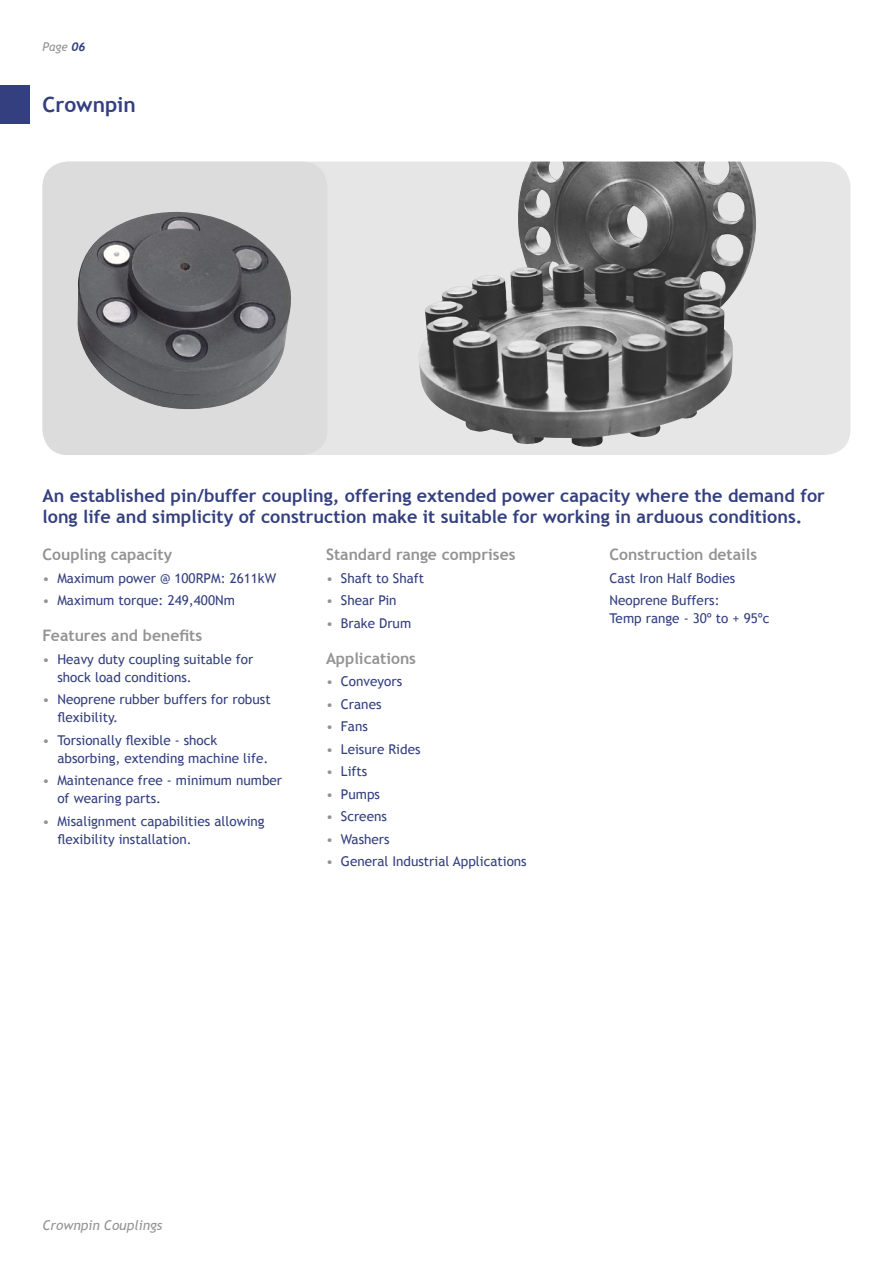
<style>
.page{position:relative;width:893px;height:1263px;background:#fff}
.page>*{position:absolute;margin:0;border:0;box-sizing:border-box;transform-origin:0 0}
.t1{font:700 21px "Trebuchet MS";color:#333f7f}
.t2{font:700 18px/21px "Trebuchet MS";color:#333f7f}
.t3{font:700 15.75px "Trebuchet MS";color:#939393}
.t4{font:13.5px/18px "Trebuchet MS";color:#333f7f}
.t5{font:italic 13.5px "Trebuchet MS";color:#939393}
.t6{font:italic 12px "Trebuchet MS";color:#939393}
.s1{font-family:"Trebuchet";font-weight:700;color:#333f7f}
.s2{color:#939393}
</style>
<div class="page">
<div style="left:0;top:85px;width:30px;height:38px;background:#333f7f"></div>
<div style="left:327px;top:162px;width:523px;height:293px;background:#e6e6e6"></div>
<img style="left:418px;top:162px;width:339px;height:286px">
<div style="left:43px;top:162px;width:284px;height:293px;background:#dcdcdc"></div>
<img style="left:75px;top:207px;width:219px;height:207px">
<p class="t6" style="left:43px;top:40px;width:44px">Page <span class="s1">06</span></p>
<h1 class="t1" style="left:43px;top:92px;width:95px">Crownpin</h1>
<h2 class="t2" style="left:43px;top:485px;width:784px">An established pin/buffer coupling, offering extended power capacity where the demand for long life and simplicity of construction make it suitable for working in arduous conditions.</h2>
<p class="t3" style="left:43px;top:545px;width:131px">Coupling capacity</p>
<p class="t4" style="left:43px;top:569px;width:235px"><span class="s2">•</span> Maximum power @ 100RPM: 2611kW</p>
<p class="t4" style="left:43px;top:591px;width:194px"><span class="s2">•</span> Maximum torque: 249,400Nm</p>
<p class="t3" style="left:43px;top:626px;width:161px">Features and benefits</p>
<p class="t4" style="left:57px;top:650px;width:197px;text-indent:-15px"><span class="s2">•</span> Heavy duty coupling suitable for shock load conditions.</p>
<p class="t4" style="left:57px;top:690px;width:215px;text-indent:-15px"><span class="s2">•</span> Neoprene rubber buffers for robust flexibility.</p>
<p class="t4" style="left:57px;top:731px;width:213px;text-indent:-15px"><span class="s2">•</span> Torsionally flexible - shock absorbing, extending machine life.</p>
<p class="t4" style="left:57px;top:771px;width:226px;text-indent:-15px"><span class="s2">•</span> Maintenance free - minimum number of wearing parts.</p>
<p class="t4" style="left:57px;top:812px;width:209px;text-indent:-15px"><span class="s2">•</span> Misalignment capabilities allowing flexibility installation.</p>
<p class="t3" style="left:326px;top:545px;width:191px">Standard range comprises</p>
<p class="t4" style="left:326px;top:569px;width:100px"><span class="s2">•</span> Shaft to Shaft</p>
<p class="t4" style="left:326px;top:591px;width:72px"><span class="s2">•</span> Shear Pin</p>
<p class="t4" style="left:326px;top:614px;width:87px"><span class="s2">•</span> Brake Drum</p>
<p class="t3" style="left:326px;top:649px;width:92px">Applications</p>
<p class="t4" style="left:326px;top:672px;width:78px"><span class="s2">•</span> Conveyors</p>
<p class="t4" style="left:326px;top:695px;width:57px"><span class="s2">•</span> Cranes</p>
<p class="t4" style="left:326px;top:717px;width:43px"><span class="s2">•</span> Fans</p>
<p class="t4" style="left:326px;top:740px;width:96px"><span class="s2">•</span> Leisure Rides</p>
<p class="t4" style="left:326px;top:762px;width:43px"><span class="s2">•</span> Lifts</p>
<p class="t4" style="left:326px;top:785px;width:55px"><span class="s2">•</span> Pumps</p>
<p class="t4" style="left:326px;top:807px;width:62px"><span class="s2">•</span> Screens</p>
<p class="t4" style="left:326px;top:830px;width:65px"><span class="s2">•</span> Washers</p>
<p class="t4" style="left:326px;top:852px;width:202px"><span class="s2">•</span> General Industrial Applications</p>
<p class="t3" style="left:609px;top:545px;width:149px">Construction details</p>
<p class="t4" style="left:609px;top:567px;width:127px;line-height:22.5px">Cast Iron Half Bodies<br>Neoprene Buffers:</p>
<p class="t4" style="left:609px;top:609px;width:161px">Temp range - 30º to + 95ºc</p>
<p class="t5" style="left:43px;top:1217px;width:121px">Crownpin Couplings</p>
</div>
